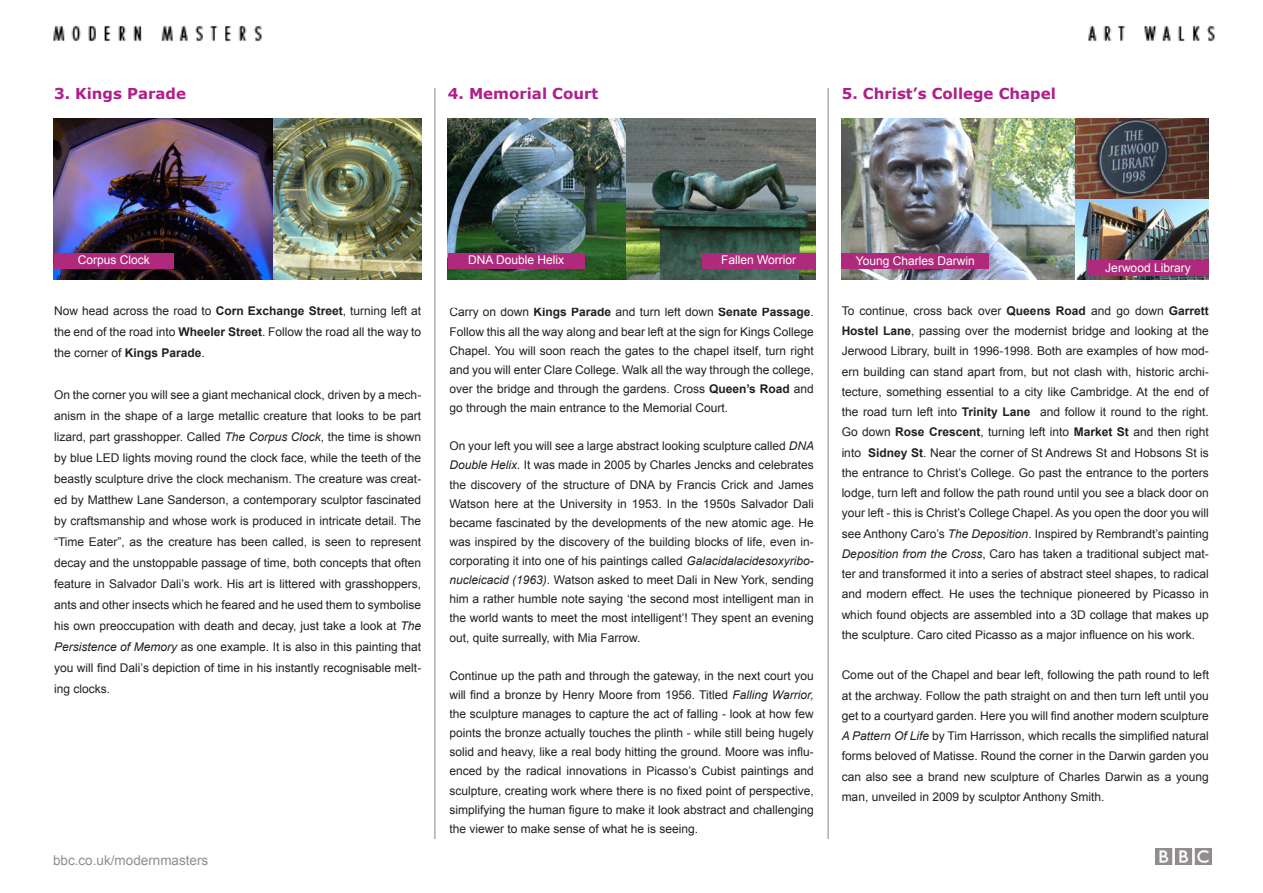
<style>
.page{position:relative;width:1263px;height:893px;background:#fff}
.page>*{position:absolute;margin:0;border:0;box-sizing:border-box;transform-origin:0 0}
.t1{font:700 15px "Verdana";color:#af1f8c}
.t2{font:13.5px "Arial";color:#8c8e91}
.t3{font:12px/20.2px "Arial";color:#231f20;text-align:justify}
.t4{font:12px "Arial";color:#fff}
.s1{font-weight:700}
.s2{font-style:italic}
</style>
<div class="page">
<img style="left:53px;top:25px;width:209px;height:17px">
<img style="left:1088px;top:25px;width:127px;height:17px">
<img style="left:1156px;top:848px;width:55px;height:16px">
<hr style="left:435px;top:88px;width:1px;height:751px;background:#040503">
<hr style="left:828px;top:88px;width:1px;height:751px;background:#040503">
<img style="left:54px;top:119px;width:367px;height:160px">
<div style="left:54px;top:253px;width:120px;height:16px;background:#af2a7c"></div>
<img style="left:448px;top:119px;width:367px;height:160px">
<div style="left:448px;top:253px;width:137px;height:16px;background:#af2a7c"></div>
<img style="left:842px;top:119px;width:367px;height:160px">
<div style="left:842px;top:253px;width:147px;height:16px;background:#af2a7c"></div>
<svg style="left:1089px;top:253px;width:120px;height:7px"></svg>
<div style="left:702px;top:253px;width:113px;height:16px;background:#af2a7c"></div>
<div style="left:1087px;top:260px;width:122px;height:16px;background:#af2a7c"></div>
<p class="t1" style="left:54px;top:84px;width:134px">3. Kings Parade</p>
<p class="t1" style="left:448px;top:84px;width:152px">4. Memorial Court</p>
<p class="t1" style="left:842px;top:84px;width:216px">5. Christ’s College Chapel</p>
<p class="t4" style="left:78px;top:252px;width:74px">Corpus Clock</p>
<p class="t3" style="left:54px;top:300px;width:369px;line-height:21px">Now head across the road to <span class="s1">Corn Exchange Street</span>, turning left at the end of the road into <span class="s1">Wheeler Street</span>. Follow the road all the way to the corner of <span class="s1">Kings Parade</span>.</p>
<p class="t3" style="left:54px;top:384px;width:369px;line-height:21px">On the corner you will see a giant mechanical clock, driven by a mech&shy;anism in the shape of a large metallic creature that looks to be part lizard, part grasshopper. Called <span class="s2">The Corpus Clock</span>, the time is shown by blue LED lights moving round the clock face, while the teeth of the beastly sculpture drive the clock mechanism. The creature was creat&shy;ed by Matthew Lane Sanderson, a contemporary sculptor fascinated by craftsmanship and whose work is produced in intricate detail. The “Time Eater”, as the creature has been called, is seen to represent decay and the unstoppable passage of time, both concepts that often feature in Salvador Dali’s work. His art is littered with grasshoppers, ants and other insects which he feared and he used them to symbolise his own preoccupation with death and decay, just take a look at <span class="s2">The Persistence of Memory</span> as one example. It is also in this painting that you will find Dali’s depiction of time in his instantly recognisable melt&shy;ing clocks.</p>
<p class="t2" style="left:53px;top:851px;width:157px">bbc.co.uk/modernmasters</p>
<p class="t4" style="left:468px;top:252px;width:98px">DNA Double Helix</p>
<p class="t4" style="left:721px;top:252px;width:77px">Fallen Worrior</p>
<p class="t3" style="left:449px;top:303px;width:366px;line-height:19.2px">Carry on down <span class="s1">Kings Parade</span> and turn left down <span class="s1">Senate Passage</span>.<br>Follow this all the way along and bear left at the sign for Kings College Chapel. You will soon reach the gates to the chapel itself, turn right and you will enter Clare College. Walk all the way through the college, over the bridge and through the gardens. Cross <span class="s1">Queen’s Road</span> and go through the main entrance to the Memorial Court.</p>
<p class="t3" style="left:449px;top:437px;width:366px;line-height:19.2px">On your left you will see a large abstract looking sculpture called <span class="s2">DNA Double Helix.</span> It was made in 2005 by Charles Jencks and celebrates the discovery of the structure of DNA by Francis Crick and James Watson here at the University in 1953. In the 1950s Salvador Dali became fascinated by the developments of the new atomic age. He was inspired by the discovery of the building blocks of life, even in&shy;corporating it into one of his paintings called <span class="s2">Galacidalacidesoxyribo&shy;nucleicacid (1963)</span>. Watson asked to meet Dali in New York, sending him a rather humble note saying ‘the second most intelligent man in the world wants to meet the most intelligent’! They spent an evening out, quite surreally, with Mia Farrow.</p>
<p class="t3" style="left:449px;top:666px;width:366px;line-height:19px">Continue up the path and through the gateway, in the next court you will find a bronze by Henry Moore from 1956. Titled <span class="s2">Falling Warrior, </span>the sculpture manages to capture the act of falling - look at how few points the bronze actually touches the plinth - while still being hugely solid and heavy, like a real body hitting the ground. Moore was influ&shy;enced by the radical innovations in Picasso’s Cubist paintings and sculpture, creating work where there is no fixed point of perspective, simplifying the human figure to make it look abstract and challenging the viewer to make sense of what he is seeing.</p>
<p class="t4" style="left:856px;top:253px;width:120px">Young Charles Darwin</p>
<p class="t4" style="left:1128px;top:253px;width:43px">Zerman</p>
<p class="t3" style="left:842px;top:301px;width:369px">To continue, cross back over <span class="s1">Queens Road</span> and go down <span class="s1">Garrett Hostel Lane</span>, passing over the modernist bridge and looking at the Jerwood Library, built in 1996-1998. Both are examples of how mod&shy;ern building can stand apart from, but not clash with, historic archi&shy;tecture, something essential to a city like Cambridge. At the end of the road turn left into <span class="s1">Trinity Lane</span> and follow it round to the right.<br>Go down <span class="s1">Rose Crescent</span>, turning left into <span class="s1">Market St</span> and then right into <span class="s1">Sidney St</span>. Near the corner of St Andrews St and Hobsons St is the entrance to Christ’s College. Go past the entrance to the porters lodge, turn left and follow the path round until you see a black door on your left - this is Christ’s College Chapel. As you open the door you will see Anthony Caro’s <span class="s2">The Deposition</span>. Inspired by Rembrandt’s painting <span class="s2">Deposition from the Cross</span>, Caro has taken a traditional subject mat&shy;ter and transformed it into a series of abstract steel shapes, to radical and modern effect. He uses the technique pioneered by Picasso in which found objects are assembled into a 3D collage that makes up the sculpture. Caro cited Picasso as a major influence on his work.</p>
<p class="t3" style="left:842px;top:665px;width:369px">Come out of the Chapel and bear left, following the path round to left at the archway. Follow the path straight on and then turn left until you get to a courtyard garden. Here you will find another modern sculpture <span class="s2">A Pattern Of Life</span> by Tim Harrisson, which recalls the simplified natural forms beloved of Matisse. Round the corner in the Darwin garden you can also see a brand new sculpture of Charles Darwin as a young man, unveiled in 2009 by sculptor Anthony Smith.</p>
<p class="t4" style="left:1105px;top:260px;width:87px">Jerwood Library</p>
</div>
